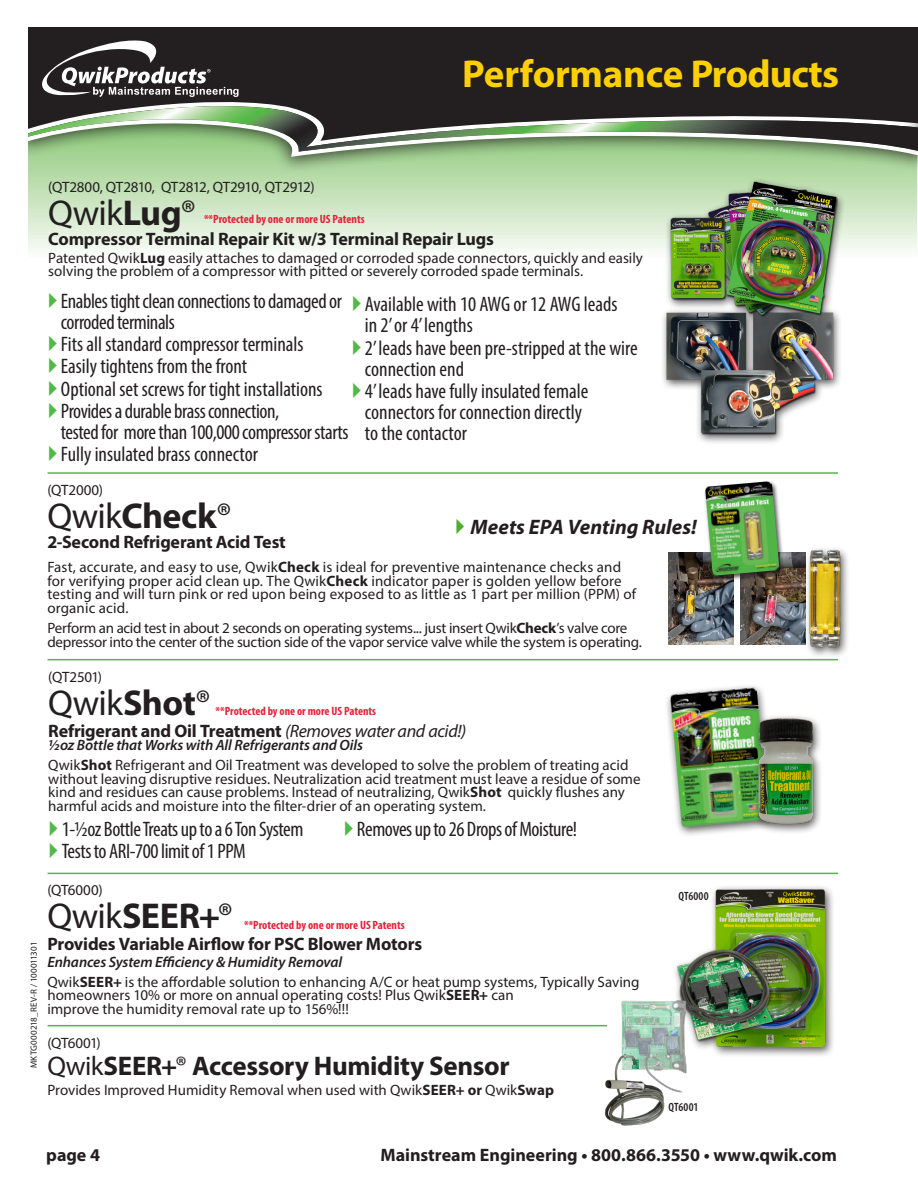
<style>
.page{position:relative;width:918px;height:1188px;background:#fff}
.page>*{position:absolute;margin:0;border:0;box-sizing:border-box;transform-origin:0 0}
.t1{font:700 39px "Myriad Pro";letter-spacing:-.01em;color:#ffd000}
.t2{font:36px "Myriad Pro";letter-spacing:-.02em;color:#231f20}
.t3{font:700 27px "Myriad Pro";letter-spacing:-.015em;color:#231f20}
.t4{font:condensed 21px/21px "Myriad Pro";letter-spacing:-.005em;color:#231f20}
.t5{font:italic 700 21px "Myriad Pro";color:#231f20}
.Plain_Text_wrd_1{font:700 18px "Myriad Pro";letter-spacing:-.01em;color:#231f20}
.t6{font:15px/13.5px "Myriad Pro";color:#231f20}
.t7{font:15px/13.5px "Myriad Pro";letter-spacing:-.02em;color:#231f20}
.t8{font:italic 600 15px "Myriad Pro";letter-spacing:-.005em;color:#231f20}
.t9{font:15px "Myriad Pro";letter-spacing:-.025em;color:#231f20}
.t10{font:700 condensed 12px "Myriad Pro";color:#e52038}
.t11{font:600 condensed 12px "Myriad Pro";letter-spacing:.01em;color:#231f20}
.t12{font:9px "Myriad Pro";letter-spacing:.01em;color:#231f20}
.s1{font-weight:700}
.s2{font-weight:400;font-style:italic}
.s3{font-weight:400}
</style>
<div class="page">
<svg style="left:28px;top:174px;width:889px;height:75px;background:#d3e8ca"></svg>
<div style="left:28px;top:27px;width:890px;height:57px;background:#231f20"></div>
<div style="left:10px;top:84px;width:908px;height:90px;background:#231f20;opacity:.75"></div>
<svg style="left:28px;top:93px;width:873px;height:64px;background:#4d5746"></svg>
<svg style="left:28px;top:106px;width:873px;height:46px;background:#73866c"></svg>
<div style="left:39px;top:38px;width:202px;height:62px;background:#231f20"></div>
<svg style="left:36px;top:36px;width:203px;height:61px"></svg>
<div style="left:0;top:27px;width:28px;height:245px;background:#fff"></div>
<div style="left:901px;top:84px;width:17px;height:90px;background:#231f20;opacity:.75"></div>
<div style="left:661px;top:178px;width:185px;height:267px;background:#231f20;opacity:.75"></div>
<img style="left:661px;top:182px;width:177px;height:256px">
<img style="left:668px;top:553px;width:65px;height:91px">
<img style="left:740px;top:553px;width:64px;height:91px">
<div style="left:804px;top:545px;width:46px;height:113px;background:#231f20;opacity:.75"></div>
<img style="left:805px;top:549px;width:41px;height:98px">
<div style="left:703px;top:481px;width:82px;height:101px;background:#231f20;opacity:.75"></div>
<img style="left:705px;top:481px;width:74px;height:95px">
<div style="left:672px;top:884px;width:163px;height:174px;background:#231f20;opacity:.75"></div>
<img style="left:678px;top:890px;width:148px;height:157px">
<div style="left:665px;top:683px;width:112px;height:154px;background:#231f20;opacity:.75"></div>
<img style="left:670px;top:687px;width:98px;height:140px">
<div style="left:752px;top:714px;width:70px;height:121px;background:#231f20;opacity:.75"></div>
<img style="left:756px;top:717px;width:58px;height:109px">
<img style="left:602px;top:998px;width:88px;height:128px">
<hr style="left:48px;top:472px;width:790px;height:2px;background:#51b948">
<hr style="left:48px;top:659px;width:790px;height:1px;background:#51b948">
<hr style="left:48px;top:873px;width:790px;height:1px;background:#51b948">
<hr style="left:48px;top:1025px;width:559px;height:1px;background:#51b948">
<p class="t1" style="left:462px;top:48px;width:378px">Performance Products</p>
<p class="t9" style="left:48px;top:178px;width:268px">(QT2800, QT2810, QT2812, QT2910, QT2912)</p>
<p class="t2" style="left:48px;top:191px;width:149px">Qwik<span class="s1">Lug</span>®</p>
<p class="Plain_Text_wrd_1" style="left:48px;top:227px;width:447px">Compressor Terminal Repair Kit w/3 Terminal Repair Lugs</p>
<p class="t6" style="left:48px;top:251px;width:596px">Patented Qwik<span class="s1">Lug</span> easily attaches to damaged or corroded spade connectors, quickly and easily solving the problem of a compressor with pitted or severely corroded spade terminals.</p>
<p class="t10" style="left:204px;top:211px;width:162px">**Protected by one or more US Patents</p>
<p class="t4" style="left:61px;top:290px;width:283px">Enables tight clean connections to damaged or corroded terminals</p>
<p class="t4" style="left:61px;top:333px;width:244px">Fits all standard compressor terminals</p>
<p class="t4" style="left:61px;top:356px;width:188px">Easily tightens from the front</p>
<p class="t4" style="left:61px;top:378px;width:263px">Optional set screws for tight installations</p>
<p class="t4" style="left:61px;top:400px;width:289px">Provides a durable brass connection,<br>tested for more than 100,000 compressor starts</p>
<p class="t4" style="left:61px;top:444px;width:199px">Fully insulated brass connector</p>
<p class="t4" style="left:365px;top:294px;width:254px">Available with 10 AWG or 12 AWG leads in 2’ or 4’ lengths</p>
<p class="t4" style="left:365px;top:337px;width:274px">2’ leads have been pre-stripped at the wire connection end</p>
<p class="t4" style="left:365px;top:380px;width:225px">4’ leads have fully insulated female connectors for connection directly to the contactor</p>
<p class="t6" style="left:47px;top:483px;width:57px">(QT2000)</p>
<p class="t2" style="left:47px;top:494px;width:186px">Qwik<span class="s1">Check</span>®</p>
<p class="Plain_Text_wrd_1" style="left:47px;top:530px;width:240px">2-Second Refrigerant Acid Test</p>
<p class="t6" style="left:47px;top:560px;width:591px">Fast, accurate, and easy to use, Qwik<span class="s1">Check</span> is ideal for preventive maintenance checks and for verifying proper acid clean up. The Qwik<span class="s1">Check</span> indicator paper is golden yellow before testing and will turn pink or red upon being exposed to as little as 1 part per million (PPM) of organic acid.</p>
<p class="t7" style="left:47px;top:621px;width:596px">Perform an acid test in about 2 seconds on operating systems... just insert Qwik<span class="s1">Check</span>’s valve core depressor into the center of the suction side of the vapor service valve while the system is operating.</p>
<p class="t6" style="left:48px;top:670px;width:55px">(QT2501)</p>
<p class="t2" style="left:48px;top:681px;width:164px">Qwik<span class="s1">Shot</span>®</p>
<p class="Plain_Text_wrd_1" style="left:48px;top:719px;width:419px">Refrigerant and Oil Treatment <span class="s2">(Removes water and acid!)</span></p>
<p class="t8" style="left:48px;top:736px;width:316px">½oz Bottle that Works with All Refrigerants and Oils</p>
<p class="t6" style="left:48px;top:758px;width:594px">Qwik<span class="s1">Shot</span> Refrigerant and Oil Treatment was developed to solve the problem of treating acid without leaving disruptive residues. Neutralization acid treatment must leave a residue of some kind and residues can cause problems. Instead of neutralizing, Qwik<span class="s1">Shot</span> quickly flushes any harmful acids and moisture into the filter-drier of an operating system.</p>
<p class="t5" style="left:471px;top:513px;width:228px">Meets EPA Venting Rules!</p>
<p class="t10" style="left:216px;top:703px;width:162px">**Protected by one or more US Patents</p>
<p class="t4" style="left:62px;top:818px;width:243px">1-½oz Bottle Treats up to a 6 Ton System</p>
<p class="t4" style="left:62px;top:840px;width:186px">Tests to ARI-700 limit of 1 PPM</p>
<p class="t4" style="left:357px;top:818px;width:222px">Removes up to 26 Drops of Moisture!</p>
<p class="t12" style="left:28px;top:1068px;width:128px;rotate:-90deg">MKTG000218_REV-R / 100011301</p>
<p class="t6" style="left:47px;top:883px;width:57px">(QT6000)</p>
<p class="t2" style="left:47px;top:894px;width:187px">Qwik<span class="s1">SEER+</span>®</p>
<p class="Plain_Text_wrd_1" style="left:47px;top:932px;width:376px">Provides Variable Airflow for PSC Blower Motors</p>
<p class="t8" style="left:47px;top:952px;width:296px">Enhances System Efficiency &amp; Humidity Removal</p>
<p class="t6" style="left:47px;top:975px;width:594px">Qwik<span class="s1">SEER+</span> is the affordable solution to enhancing A/C or heat pump systems, Typically Saving homeowners 10% or more on annual operating costs! Plus Qwik<span class="s1">SEER+</span> can<br>improve the humidity removal rate up to 156%!!!</p>
<p class="t6" style="left:47px;top:1036px;width:55px">(QT6001)</p>
<p class="t3" style="left:47px;top:1048px;width:464px"><span class="s3">Qwik</span>SEER+<span class="s3">®</span> Accessory Humidity Sensor</p>
<p class="t6" style="left:47px;top:1083px;width:508px">Provides Improved Humidity Removal when used with Qwik<span class="s1">SEER+ or</span> Qwik<span class="s1">Swap</span></p>
<p class="t10" style="left:244px;top:917px;width:162px">**Protected by one or more US Patents</p>
<p class="t11" style="left:679px;top:890px;width:32px">QT6000</p>
<p class="t11" style="left:669px;top:1100px;width:31px">QT6001</p>
<p class="Plain_Text_wrd_1" style="left:46px;top:1143px;width:55px">page 4</p>
<p class="Plain_Text_wrd_1" style="left:380px;top:1143px;width:458px">Mainstream Engineering • 800.866.3550 • www.qwik.com</p>
</div>
